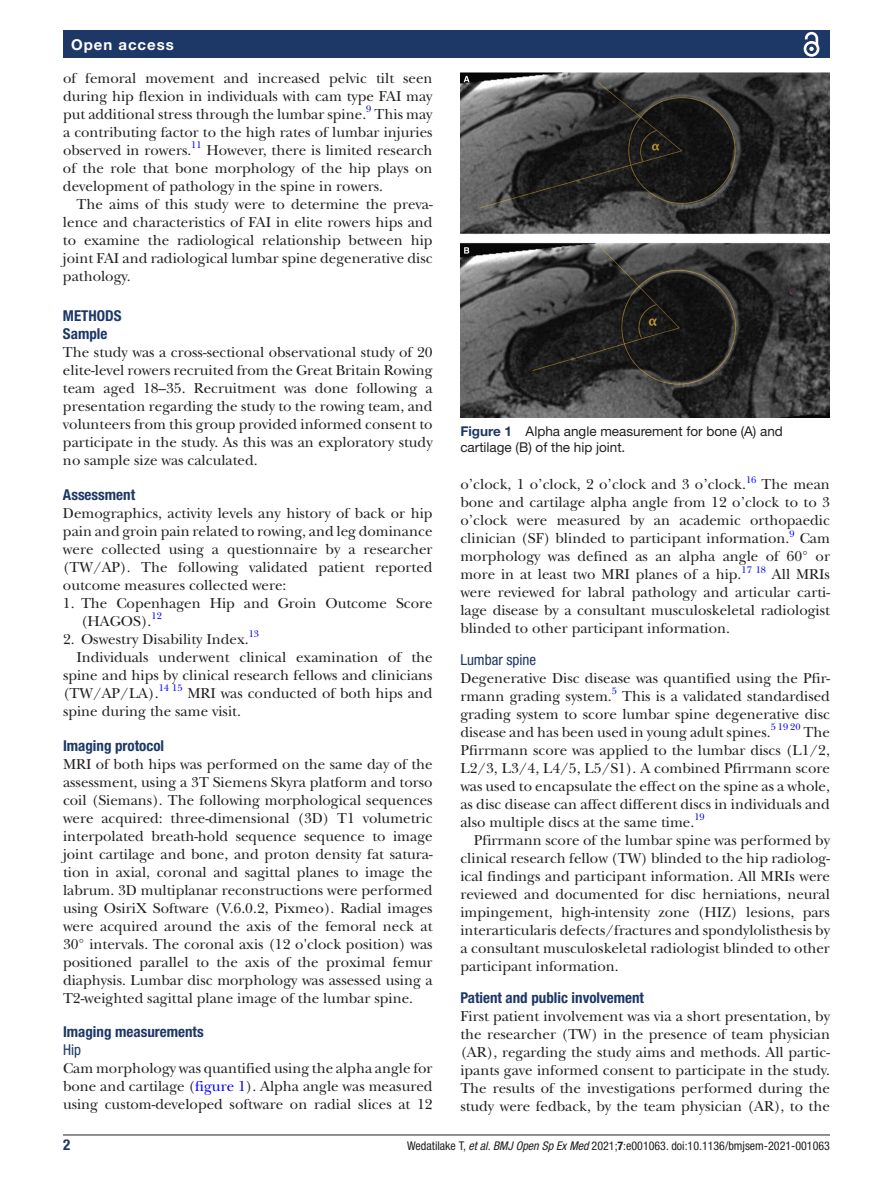
<style>
.page{position:relative;width:893px;height:1191px;background:#fff}
.page>*{position:absolute;margin:0;border:0;box-sizing:border-box;transform-origin:0 0}
.t1{font:15px/18px "New Baskerville";color:#231f20;text-align:justify}
.t2{font:700 condensed 15px/18px "Helvetica Neue LT Std";color:#1d3766}
.t3{font:condensed 15px "Helvetica Neue LT Std";color:#1d3766}
.t4{font:700 15px "Helvetica Neue LT Std";letter-spacing:.065em;color:#fff}
.t5{font:13.5px/16.5px "Helvetica Neue LT Std";color:#231f20}
.t6{font:condensed 12px "Helvetica Neue LT Std";color:#231f20}
.t7{font:9.9px "New Baskerville";color:#00f}
.s1{color:#00f}
.s2{font-weight:700;color:#1d3766}
.s3{font-style:italic}
.s4{font-weight:700}
</style>
<div class="page">
<hr style="left:63px;top:1134px;width:767px;height:1px;background:#231f20">
<div style="left:63px;top:31px;width:767px;height:27px;background:#1d3766"></div>
<svg style="left:803px;top:31px;width:17px;height:26px"></svg>
<img style="left:460px;top:73px;width:370px;height:344px">
<p class="t4" style="left:71px;top:35px;width:104px">Open access</p>
<p class="t1" style="left:63px;top:69px;width:371px">of femoral movement and increased pelvic tilt seen during hip flexion in individuals with cam type FAI may put additional stress through the lumbar spine.</p>
<p class="t7" style="left:366px;top:103px;width:7px">9</p>
<p class="t1" style="left:63px;top:105px;width:371px;text-indent:312px">This may a contributing factor to the high rates of lumbar injuries observed in rowers.</p>
<p class="t7" style="left:191px;top:139px;width:12px">11</p>
<p class="t1" style="left:63px;top:141px;width:371px;text-indent:144px">However, there is limited research of the role that bone morphology of the hip plays on development of pathology in the spine in rowers.</p>
<p class="t1" style="left:63px;top:195px;width:371px;text-indent:13px">The aims of this study were to determine the preva&shy;lence and characteristics of FAI in elite rowers hips and to examine the radiological relationship between hip joint FAI and radiological lumbar spine degenerative disc pathology.</p>
<p class="t2" style="left:63px;top:307px;width:60px">METHODS<br>Sample</p>
<p class="t1" style="left:63px;top:343px;width:371px">The study was a cross-sectional observational study of 20 elite-level rowers recruited from the Great Britain Rowing team aged 18–35. Recruitment was done following a presentation regarding the study to the rowing team, and volunteers from this group provided informed consent to participate in the study. As this was an exploratory study no sample size was calculated.</p>
<p class="t2" style="left:63px;top:485px;width:74px">Assessment</p>
<p class="t1" style="left:63px;top:504px;width:371px">Demographics, activity levels any history of back or hip pain and groin pain related to rowing, and leg dominance were collected using a questionnaire by a researcher (TW/AP). The following validated patient reported outcome measures collected were:</p>
<p class="t1" style="left:81px;top:594px;width:353px;text-indent:-18px">1. The Copenhagen Hip and Groin Outcome Score (HAGOS).</p>
<p class="t7" style="left:151px;top:610px;width:12px">12</p>
<p class="t1" style="left:63px;top:630px;width:187px">2. Oswestry Disability Index.</p>
<p class="t7" style="left:249px;top:628px;width:12px">13</p>
<p class="t1" style="left:63px;top:648px;width:371px;text-indent:14px">Individuals underwent clinical examination of the spine and hips by clinical research fellows and clinicians (TW/AP/LA).</p>
<p class="t7" style="left:159px;top:682px;width:25px">14 15</p>
<p class="t1" style="left:63px;top:684px;width:371px;text-indent:124px">MRI was conducted of both hips and spine during the same visit.</p>
<p class="t2" style="left:63px;top:736px;width:103px">Imaging protocol</p>
<p class="t1" style="left:63px;top:755px;width:371px">MRI of both hips was performed on the same day of the assessment, using a 3T Siemens Skyra platform and torso coil (Siemans). The following morphological sequences were acquired: three-dimensional (3D) T1 volumetric interpolated breath-hold sequence sequence to image joint cartilage and bone, and proton density fat satura&shy;tion in axial, coronal and sagittal planes to image the labrum. 3D multiplanar reconstructions were performed using OsiriX Software (V.6.0.2, Pixmeo). Radial images were acquired around the axis of the femoral neck at 30° intervals. The coronal axis (12 o'clock position) was positioned parallel to the axis of the proximal femur diaphysis. Lumbar disc morphology was assessed using a T2-weighted sagittal plane image of the lumbar spine.</p>
<p class="t2" style="left:63px;top:1022px;width:142px">Imaging measurements</p>
<p class="t3" style="left:63px;top:1041px;width:20px">Hip</p>
<p class="t1" style="left:63px;top:1059px;width:371px">Cam morphology was quantified using the alpha angle for bone and cartilage (<span class="s1">figure 1</span>). Alpha angle was measured using custom-developed software on radial slices at 12</p>
<p class="t5" style="left:460px;top:422px;width:324px"><span class="s2">Figure 1</span> Alpha angle measurement for bone (A) and cartilage (B) of the hip joint.</p>
<p class="t1" style="left:460px;top:475px;width:371px">o’clock, 1 o’clock, 2 o’clock and 3 o’clock.<sup>16</sup> The mean bone and cartilage alpha angle from 12 o’clock to to 3 o’clock were measured by an academic orthopaedic clinician (SF) blinded to participant information.</p>
<p class="t7" style="left:789px;top:527px;width:7px">9</p>
<p class="t1" style="left:460px;top:529px;width:371px;text-indent:339px">Cam morphology was defined as an alpha angle of 60° or more in at least two MRI planes of a hip.</p>
<p class="t7" style="left:741px;top:563px;width:26px">17 18</p>
<p class="t1" style="left:460px;top:565px;width:371px;text-indent:312px">All MRIs were reviewed for labral pathology and articular carti&shy;lage disease by a consultant musculoskeletal radiologist blinded to other participant information.</p>
<p class="t3" style="left:460px;top:651px;width:77px">Lumbar spine</p>
<p class="t1" style="left:460px;top:669px;width:371px">Degenerative Disc disease was quantified using the Pfir&shy;rmann grading system.</p>
<p class="t7" style="left:612px;top:685px;width:7px">5</p>
<p class="t1" style="left:460px;top:687px;width:371px;text-indent:162px">This is a validated standardised grading system to score lumbar spine degenerative disc disease and has been used in young adult spines.</p>
<p class="t7" style="left:771px;top:721px;width:31px">5 19 20</p>
<p class="t1" style="left:460px;top:723px;width:371px;text-indent:343px">The Pfirrmann score was applied to the lumbar discs (L1/2, L2/3, L3/4, L4/5, L5/S1). A combined Pfirrmann score was used to encapsulate the effect on the spine as a whole, as disc disease can affect different discs in individuals and also multiple discs at the same time.</p>
<p class="t7" style="left:694px;top:811px;width:12px">19</p>
<p class="t1" style="left:460px;top:831px;width:371px;text-indent:14px">Pfirrmann score of the lumbar spine was performed by clinical research fellow (TW) blinded to the hip radiolog&shy;ical findings and participant information. All MRIs were reviewed and documented for disc herniations, neural impingement, high-intensity zone (HIZ) lesions, pars interarticularis defects/fractures and spondylolisthesis by a consultant musculoskeletal radiologist blinded to other participant information.</p>
<p class="t2" style="left:460px;top:988px;width:185px">Patient and public involvement</p>
<p class="t1" style="left:460px;top:1006px;width:371px">First patient involvement was via a short presentation, by the researcher (TW) in the presence of team physician (AR), regarding the study aims and methods. All partic&shy;ipants gave informed consent to participate in the study.<br>The results of the investigations performed during the study were fedback, by the team physician (AR), to the</p>
<p class="t2" style="left:63px;top:1135px;width:9px">2</p>
<p class="t6" style="left:407px;top:1138px;width:424px">Wedatilake T, <span class="s3">et al</span>. <span class="s3">BMJ Open Sp Ex Med</span> 2021;<span class="s4">7</span>:e001063. doi:10.1136/bmjsem-2021-001063</p>
</div>
